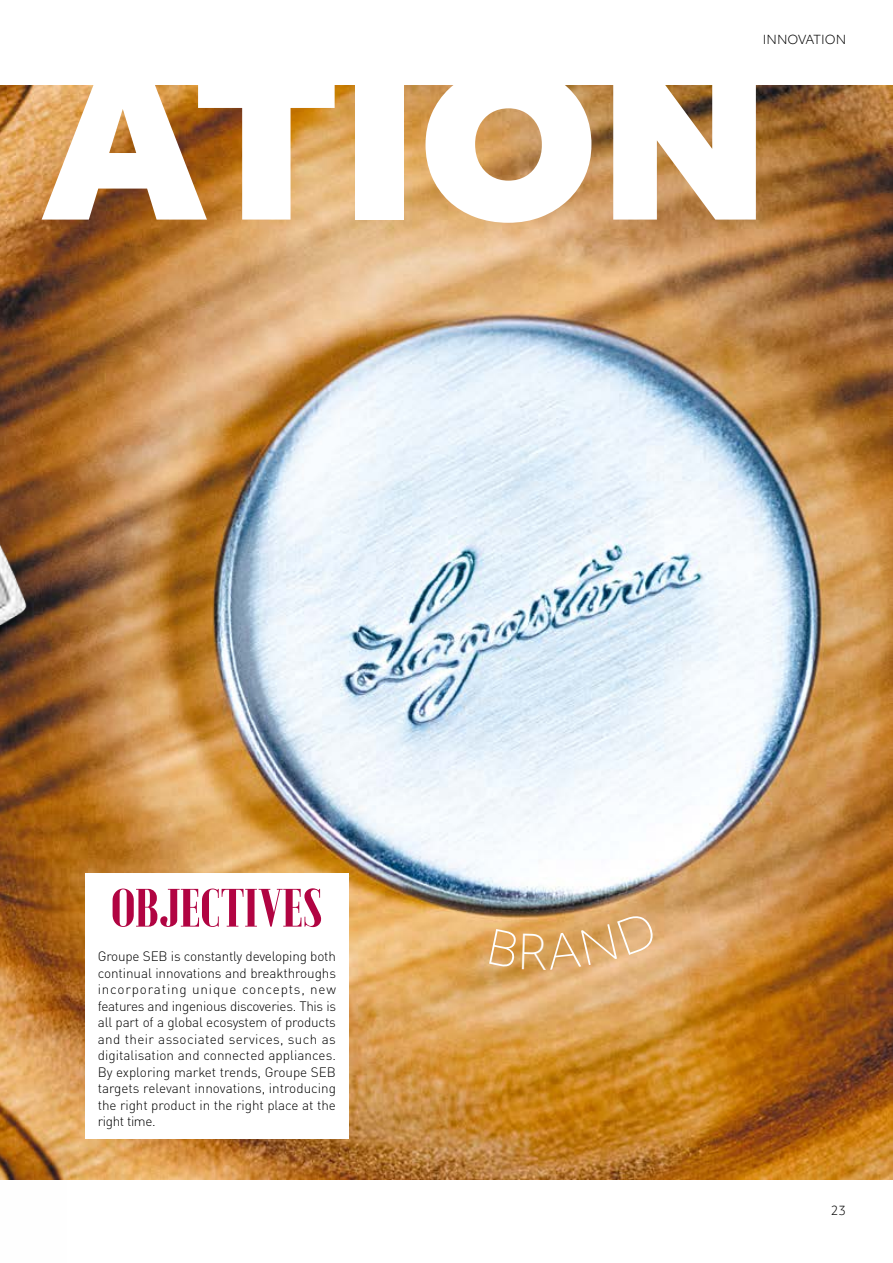
<style>
.page{position:relative;width:893px;height:1263px;background:#fff}
.page>*{position:absolute;margin:0;border:0;box-sizing:border-box;transform-origin:0 0}
.t1{font:900 197.55px "Objektiv Mk 3";color:#fff}
.t2{font:900 54px "Emberly";color:#b10442}
.Texte_light{font:300 13.5px/16.5px "DIN Pro";letter-spacing:-.005em;color:#000;text-align:justify}
.t3{font:300 12.3px "Objektiv Mk 1";color:#000}
.texte_courant{font:300 12px "Objektiv Mk 1";letter-spacing:-.005em;color:#000}
</style>
<div class="page">
<img style="left:0;top:85px;width:893px;height:1094px">
<div style="left:85px;top:873px;width:264px;height:266px;background:#fff"></div>
<img style="left:0;top:347px;width:67px;height:833px">
<svg style="left:489px;top:911px;width:168px;height:59px;background:#d9a463"></svg>
<p class="texte_courant" style="left:763px;top:31px;width:85px">INNOVATION</p>
<p class="t1" style="left:38px;top:0;width:734px">ATION</p>
<p class="t2" style="left:110px;top:880px;width:216px">OBJECTIVES</p>
<p class="Texte_light" style="left:98px;top:947px;width:240px">Groupe SEB is constantly developing both continual innovations and breakthroughs incorporating unique concepts, new features and ingenious discoveries. This is all part of a global ecosystem of products and their associated services, such as digitalisation and connected appliances.<br>By exploring market trends, Groupe SEB targets relevant innovations, introducing the right product in the right place at the right time.</p>
<p class="t3" style="left:831px;top:1202px;width:17px">23</p>
</div>
